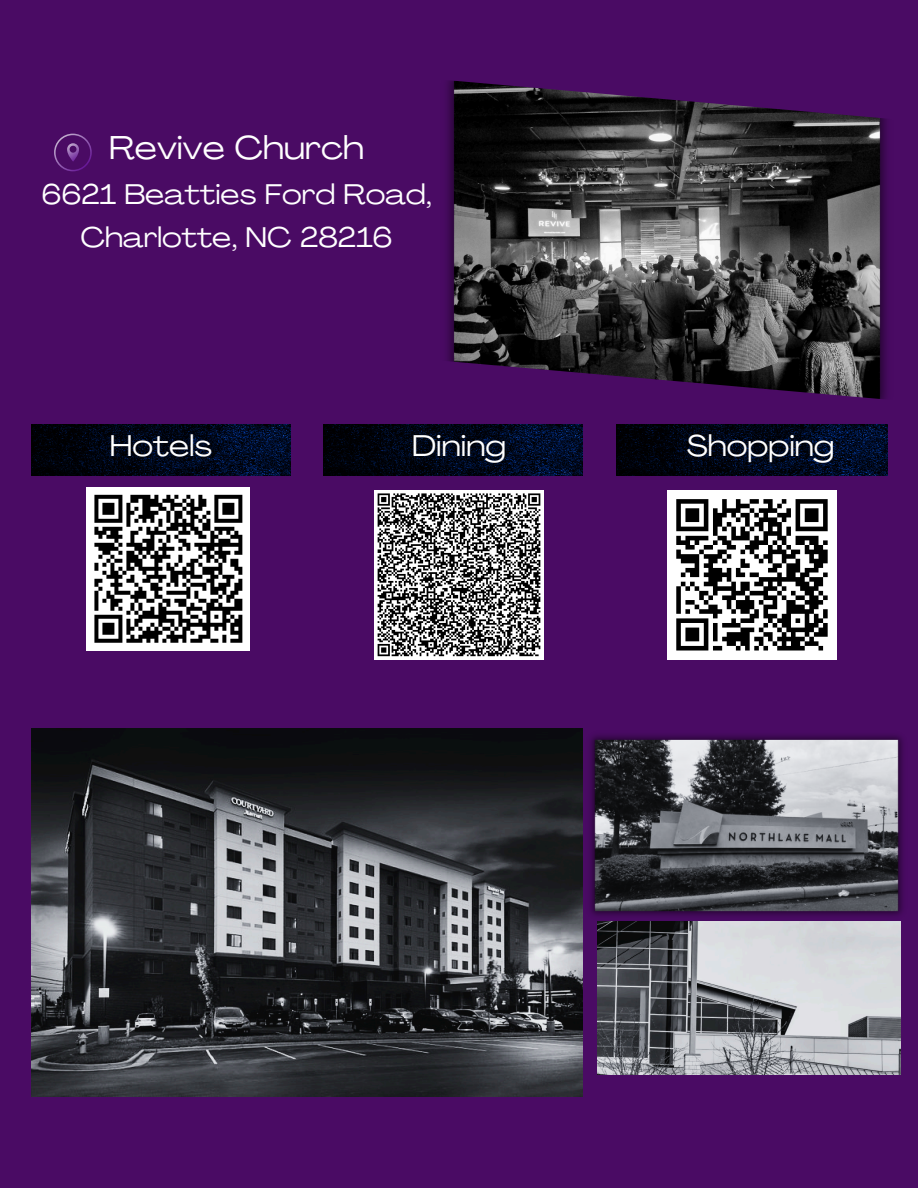
<style>
.page{position:relative;width:918px;height:1188px;background:#4a0b64}
.page>*{position:absolute;margin:0;border:0;box-sizing:border-box;transform-origin:0 0}
.t1{font:expanded 32.55px "Agrandir";color:#fff}
.t2{font:expanded 29.55px "Agrandir";color:#fff}
.t3{font:expanded 28.05px/42.8px "Agrandir";color:#fff;text-align:center}
</style>
<div class="page">
<div style="left:86px;top:487px;width:164px;height:164px;background:#fff"></div>
<svg style="left:94px;top:494px;width:149px;height:149px"></svg>
<div style="left:374px;top:490px;width:170px;height:170px;background:#fff"></div>
<svg style="left:377px;top:493px;width:164px;height:164px"></svg>
<div style="left:667px;top:490px;width:170px;height:170px;background:#fff"></div>
<svg style="left:676px;top:499px;width:152px;height:152px"></svg>
<img style="left:447px;top:80px;width:440px;height:319px">
<img style="left:32px;top:424px;width:258px;height:51px">
<img style="left:324px;top:424px;width:259px;height:51px">
<img style="left:616px;top:424px;width:271px;height:51px">
<svg style="left:54px;top:134px;width:38px;height:37px"></svg>
<img style="left:590px;top:735px;width:313px;height:187px">
<img style="left:32px;top:729px;width:551px;height:368px">
<img style="left:597px;top:922px;width:304px;height:153px">
<h1 class="t1" style="left:109px;top:135px;width:257px">Revive Church</h1>
<h1 class="t3" style="left:42px;top:176px;width:392px">6621 Beatties Ford Road,<br>Charlotte, NC 28216</h1>
<h1 class="t2" style="left:110px;top:434px;width:104px">Hotels</h1>
<p class="t2" style="left:412px;top:434px;width:95px">Dining</p>
<p class="t2" style="left:687px;top:434px;width:149px">Shopping</p>
</div>
